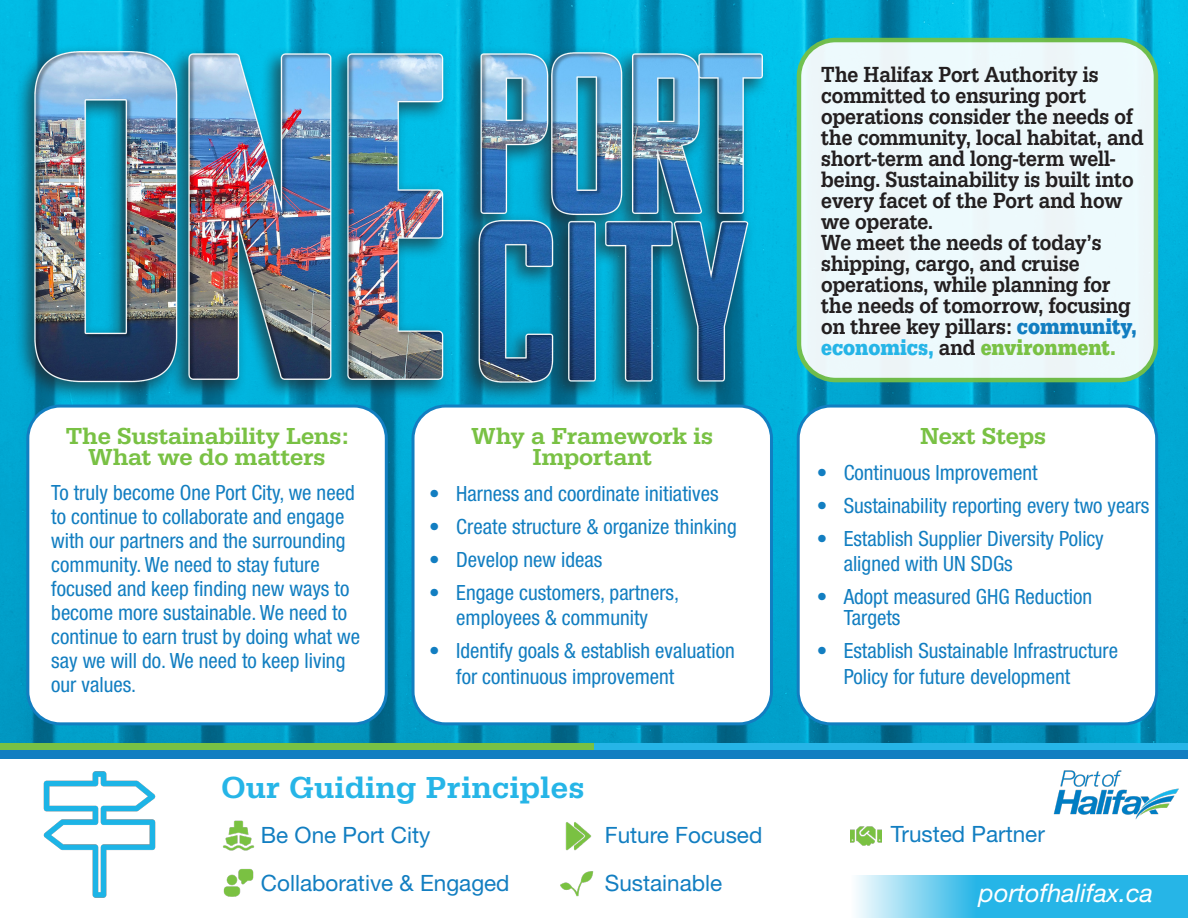
<style>
.page{position:relative;width:1188px;height:918px;background:#fff}
.page>*{position:absolute;margin:0;border:0;box-sizing:border-box;transform-origin:0 0}
.t1{font:500 31.5px "Serifa";letter-spacing:.02em;color:#26b5e7}
.t2{font:italic 25.5px "Helvetica Neue LT Std";color:#fff}
.t3{font:500 24px/21px "Serifa";color:#79c144;text-align:center}
.t4{font:500 22.65px/21px "Serifa";color:#231f20;scale:.87 1}
.t5{font:22.5px/48.2px "Helvetica Neue LT Std";color:#127ec1}
.t6{font:condensed 21px/24px "Helvetica Neue LT Std";color:#127ec1}
.s1{font-weight:700;color:#127ec1}
.s2{font-weight:700;color:#26b5e7}
.s3{font-weight:700;color:#79c144}
</style>
<div class="page">
<img style="left:0;top:0;width:1188px;height:744px">
<div style="left:799px;top:40px;width:357px;height:340px;background:#edf9fc;border-radius:37px"></div>
<div style="left:797px;top:38px;width:361px;height:344px;border:4px solid #79c144;border-radius:37px"></div>
<div style="left:28px;top:406px;width:358px;height:318px;background:#fff;border-radius:32px"></div>
<div style="left:26px;top:405px;width:362px;height:320px;border:3px solid #127ec1;border-radius:32px"></div>
<div style="left:798px;top:406px;width:359px;height:318px;background:#fff;border-radius:32px"></div>
<div style="left:797px;top:405px;width:361px;height:320px;border:3px solid #127ec1;border-radius:32px"></div>
<div style="left:413px;top:406px;width:358px;height:318px;background:#fff;border-radius:32px"></div>
<div style="left:412px;top:405px;width:361px;height:320px;border:3px solid #127ec1;border-radius:32px"></div>
<div style="left:14px;top:44px;width:756px;height:359px;background:#231f20;opacity:.62"></div>
<img style="left:35px;top:52px;width:727px;height:330px">
<div style="left:0;top:750px;width:1188px;height:9px;background:#127ec1"></div>
<div style="left:0;top:744px;width:594px;height:6px;background:#79c144"></div>
<div style="left:594px;top:743px;width:594px;height:7px;background:#26b5e7"></div>
<img style="left:43px;top:771px;width:113px;height:127px">
<img style="left:223px;top:820px;width:32px;height:31px">
<img style="left:223px;top:869px;width:31px;height:28px">
<img style="left:565px;top:822px;width:27px;height:29px">
<img style="left:560px;top:871px;width:34px;height:26px">
<img style="left:851px;top:826px;width:30px;height:20px">
<svg style="left:856px;top:875px;width:332px;height:43px;background:#4bc1ea"></svg>
<img style="left:1053px;top:770px;width:126px;height:50px">
<p class="t3" style="left:66px;top:425px;width:284px">The Sustainability Lens:<br>What we do matters</p>
<p class="t6" style="left:51px;top:480px;width:310px">To truly become One Port City, we need to continue to collaborate and engage with our partners and the surrounding community. We need to stay future focused and keep finding new ways to become more sustainable. We need to continue to earn trust by doing what we say we will do. We need to keep living our values.</p>
<p class="t3" style="left:472px;top:425px;width:243px">Why a Framework is<br>Important</p>
<p class="t6" style="left:429px;top:481px;width:291px">• Harness and coordinate initiatives</p>
<p class="t6" style="left:429px;top:514px;width:309px">• Create structure &amp; organize thinking</p>
<p class="t6" style="left:429px;top:547px;width:175px">• Develop new ideas</p>
<p class="t6" style="left:429px;top:580px;width:251px;line-height:25.5px;text-align:center">• Engage customers, partners, employees &amp; community</p>
<p class="t6" style="left:456px;top:638px;width:280px;line-height:25.5px;text-indent:-27px">• Identify goals &amp; establish evaluation for continuous improvement</p>
<p class="t4" style="left:821px;top:63px;width:372px">The Halifax Port Authority is committed to ensuring port operations consider the needs of the community, local habitat, and short-term and long-term well&shy;being. Sustainability is built into every facet of the Port and how we operate.<br>We meet the needs of today’s shipping, cargo, and cruise operations, while planning for the needs of tomorrow, focusing on three key pillars: <span class="s1">community, </span><span class="s2">economics,</span> and <span class="s3">environment.</span></p>
<p class="t3" style="left:920px;top:425px;width:128px">Next Steps</p>
<p class="t6" style="left:817px;top:460px;width:222px">• Continuous Improvement</p>
<p class="t6" style="left:817px;top:493px;width:334px">• Sustainability reporting every two years</p>
<p class="t6" style="left:844px;top:526px;width:261px;line-height:25.5px;text-indent:-27px">• Establish Supplier Diversity Policy aligned with UN SDGs</p>
<p class="t6" style="left:844px;top:586px;width:250px;line-height:21px;text-indent:-27px">• Adopt measured GHG Reduction<br>Targets</p>
<p class="t6" style="left:844px;top:638px;width:276px;line-height:25.5px;text-indent:-27px">• Establish Sustainable Infrastructure<br>Policy for future development</p>
<h1 class="t1" style="left:221px;top:769px;width:365px">Our Guiding Principles</h1>
<p class="t5" style="left:261px;top:811px;width:250px">Be One Port City<br>Collaborative &amp; Engaged</p>
<p class="t5" style="left:605px;top:811px;width:159px">Future Focused<br>Sustainable</p>
<p class="t5" style="left:891px;top:809px;width:156px">Trusted Partner</p>
<p class="t2" style="left:979px;top:878px;width:176px">portofhalifax.ca</p>
</div>
